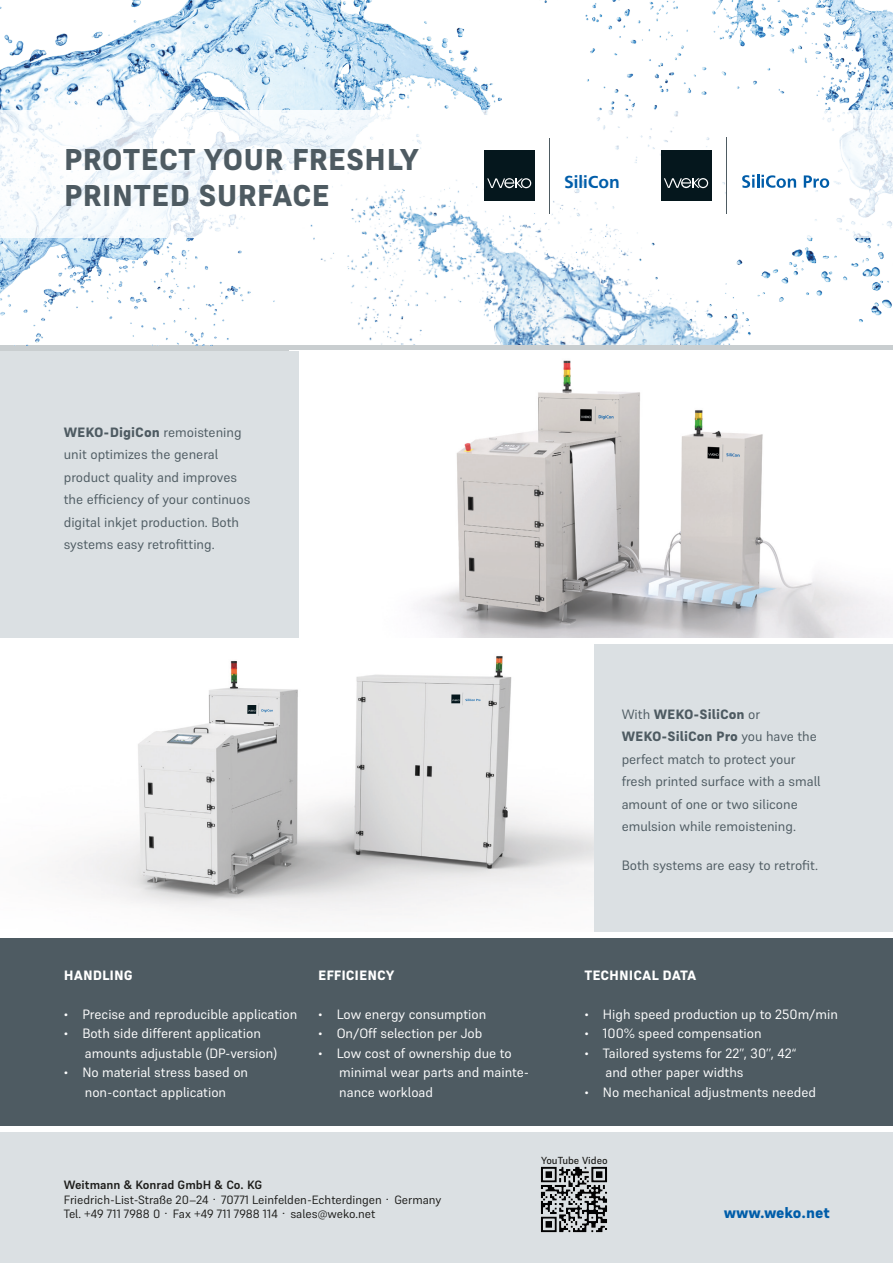
<style>
.page{position:relative;width:893px;height:1263px;background:#fff}
.page>*{position:absolute;margin:0;border:0;box-sizing:border-box;transform-origin:0 0}
.t1{font:800 30px "Supreme";color:#4e5b62}
.t2{font:700 18.15px "Frutiger";color:#005da9}
.t3{font:800 15px "Supreme";color:#005da9}
.t4{font:13.5px/19.5px "Supreme";color:#fff}
.t5{font:13.5px/22.5px "Supreme";color:#4e5b62}
.t6{font:800 13.5px "Supreme";color:#4e5b62}
.t7{font:800 13.5px "Supreme";color:#fff}
.t8{font:12px "Supreme";color:#1d1d1b}
.t9{font:700 12px "Supreme";color:#1d1d1b}
.t10{font:500 10.2px "Supreme";color:#1d1d1b}
.s1{font-weight:400}
.s2{font-weight:800}
</style>
<div class="page">
<div style="left:0;top:345px;width:893px;height:6px;background:#c9ced0"></div>
<img style="left:0;top:0;width:471px;height:345px">
<img style="left:471px;top:0;width:422px;height:323px">
<svg style="left:0;top:110px;width:893px;height:127px"></svg>
<img style="left:274px;top:132px;width:501px;height:213px">
<img style="left:290px;top:350px;width:603px;height:288px">
<div style="left:0;top:351px;width:299px;height:290px;background:#dbe0e3"></div>
<div style="left:0;top:1132px;width:893px;height:131px;background:#dbe0e3"></div>
<div style="left:0;top:937px;width:893px;height:188px;background:#4e5b62"></div>
<div style="left:0;top:932px;width:893px;height:6px;background:#fff"></div>
<div style="left:484px;top:151px;width:50px;height:50px;background:#05171d"></div>
<svg style="left:487px;top:178px;width:44px;height:10px"></svg>
<hr style="left:549px;top:138px;width:1px;height:75px;background:#4e5b62">
<img style="left:541px;top:1166px;width:66px;height:67px">
<img style="left:58px;top:656px;width:536px;height:259px">
<div style="left:594px;top:641px;width:299px;height:291px;background:#dbe0e3"></div>
<svg style="left:248px;top:703px;width:25px;height:13px"></svg>
<svg style="left:452px;top:692px;width:29px;height:13px"></svg>
<div style="left:661px;top:150px;width:50px;height:51px;background:#05171d"></div>
<svg style="left:664px;top:178px;width:44px;height:10px"></svg>
<hr style="left:726px;top:137px;width:1px;height:76px;background:#4e5b62">
<svg style="left:742px;top:174px;width:54px;height:14px"></svg>
<svg style="left:804px;top:175px;width:25px;height:13px"></svg>
<div style="left:0;top:638px;width:893px;height:6px;background:#fff"></div>
<p class="t1" style="left:64px;top:141px;width:357px">PROTECT YOUR FRESHLY</p>
<p class="t1" style="left:64px;top:177px;width:268px">PRINTED SURFACE</p>
<p class="t2" style="left:564px;top:171px;width:57px">SiliCon</p>
<p class="t6" style="left:64px;top:424px;width:179px">WEKO-DigiCon <span class="s1">remoistening</span></p>
<p class="t5" style="left:64px;top:443px;width:156px">unit optimizes the general</p>
<p class="t5" style="left:64px;top:466px;width:175px">product quality and improves</p>
<p class="t5" style="left:64px;top:488px;width:188px">the efficiency of your continuos</p>
<p class="t5" style="left:64px;top:511px;width:177px">digital inkjet production. Both systems easy retrofitting.</p>
<p class="t6" style="left:622px;top:706px;width:140px"><span class="s1">With</span> WEKO-SiliCon <span class="s1">or</span></p>
<p class="t5" style="left:622px;top:725px;width:201px"><span class="s2">WEKO-SiliCon Pro</span> you have the perfect match to protect your fresh printed surface with a small amount of one or two silicone emulsion while remoistening.</p>
<p class="t5" style="left:622px;top:854px;width:198px">Both systems are easy to retrofit.</p>
<p class="t7" style="left:64px;top:966px;width:70px">HANDLING</p>
<p class="t4" style="left:64px;top:1004px;width:235px">• Precise and reproducible application</p>
<p class="t4" style="left:64px;top:1024px;width:199px">• Both side different application</p>
<p class="t4" style="left:85px;top:1043px;width:194px">amounts adjustable (DP-version)</p>
<p class="t4" style="left:64px;top:1063px;width:186px">• No material stress based on</p>
<p class="t4" style="left:85px;top:1082px;width:143px">non-contact application</p>
<p class="t7" style="left:318px;top:966px;width:78px">EFFICIENCY</p>
<p class="t4" style="left:318px;top:1004px;width:170px">• Low energy consumption</p>
<p class="t4" style="left:318px;top:1024px;width:166px">• On/Off selection per Job</p>
<p class="t4" style="left:339px;top:1043px;width:192px;text-indent:-21px">• Low cost of ownership due to minimal wear parts and mainte-</p>
<p class="t4" style="left:339px;top:1082px;width:95px">nance workload</p>
<p class="t7" style="left:584px;top:966px;width:113px">TECHNICAL DATA</p>
<p class="t4" style="left:584px;top:1004px;width:255px">• High speed production up to 250m/min</p>
<p class="t4" style="left:584px;top:1024px;width:179px">• 100% speed compensation</p>
<p class="t4" style="left:584px;top:1043px;width:213px">• Tailored systems for 22’’, 30’’, 42“</p>
<p class="t4" style="left:605px;top:1063px;width:140px">and other paper widths</p>
<p class="t4" style="left:584px;top:1082px;width:233px">• No mechanical adjustments needed</p>
<p class="t9" style="left:64px;top:1177px;width:200px">Weitmann &amp; Konrad GmbH &amp; Co. KG</p>
<p class="t8" style="left:64px;top:1192px;width:379px">Friedrich-List-Straße 20–24 ∙ 70771 Leinfelden-Echterdingen ∙ Germany</p>
<p class="t8" style="left:64px;top:1206px;width:313px">Tel. +49 711 7988 0 ∙ Fax +49 711 7988 114 ∙ sales@weko.net</p>
<p class="t10" style="left:541px;top:1154px;width:68px">YouTube Video</p>
<p class="t3" style="left:724px;top:1204px;width:108px">www.weko.net</p>
</div>
